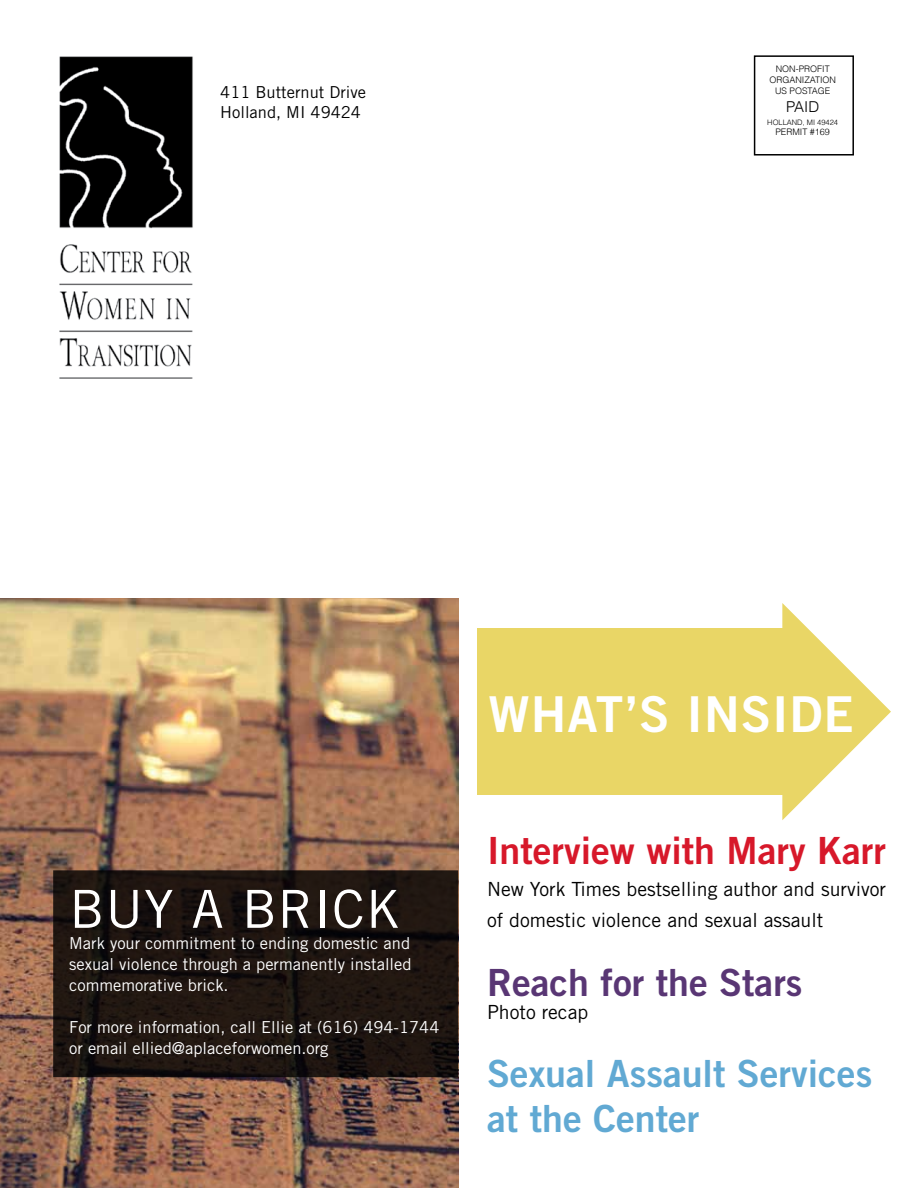
<style>
.page{position:relative;width:918px;height:1188px;background:#fff}
.page>*{position:absolute;margin:0;border:0;box-sizing:border-box;transform-origin:0 0}
.t1{font:52.5px "Trade Gothic LT Std";letter-spacing:.02em;color:#fff}
.t2{font:49.5px "Trade Gothic LT Std Bd 2";letter-spacing:.02em;color:#fff}
.t3{font:37.5px/45px "Trade Gothic LT Std Bd 2";color:#61a9d3}
.t4{font:37.5px "Trade Gothic LT Std Bd 2";color:#d7182a}
.t5{font:37.5px "Trade Gothic LT Std Bd 2";color:#593674}
.t6{font:19.5px/31.5px "Trade Gothic LT Std";color:#000}
.t7{font:16.5px/21px "Trade Gothic LT Std";color:#fff;text-align:justify}
.t8{font:16.5px/19.8px "Trade Gothic LT Std";color:#000}
.t9{font:300 15px "Helvetica";color:#000}
.t10{font:300 9px/10.8px "Helvetica";color:#000;text-align:center}
.t11{font:300 7.5px "Helvetica";color:#000}
</style>
<div class="page">
<img style="left:0;top:598px;width:459px;height:590px">
<div style="left:477px;top:628px;width:307px;height:167px;background:#e9d666"></div>
<svg style="left:782px;top:603px;width:109px;height:217px"></svg>
<img style="left:59px;top:56px;width:134px;height:323px">
<div style="left:754px;top:55px;width:100px;height:101px;border:2px solid #000"></div>
<svg style="left:56px;top:873px;width:399px;height:201px;background:#1c140f"></svg>
<div style="left:53px;top:870px;width:405px;height:207px;border:2px solid #000"></div>
<p class="t8" style="left:220px;top:82px;width:147px">411 Butternut Drive<br>Holland, MI 49424</p>
<p class="t10" style="left:769px;top:63px;width:68px">NON-PROFIT<br>ORGANIZATION<br>US POSTAGE</p>
<p class="t9" style="left:786px;top:95px;width:35px">PAID</p>
<p class="t11" style="left:767px;top:116px;width:72px">HOLLAND, MI 49424</p>
<p class="t10" style="left:775px;top:126px;width:56px">PERMIT #169</p>
<h1 class="t1" style="left:69px;top:877px;width:333px">BUY A BRICK</h1>
<p class="t7" style="left:69px;top:932px;width:344px">Mark your commitment to ending domestic and sexual violence through a permanently installed commemorative brick.</p>
<p class="t7" style="left:69px;top:1016px;width:372px">For more information, call Ellie at (616) 494-1744 or email ellied@aplaceforwomen.org</p>
<h2 class="t2" style="left:489px;top:684px;width:367px">WHAT’S INSIDE</h2>
<h3 class="t4" style="left:487px;top:828px;width:400px">Interview with Mary Karr</h3>
<p class="t6" style="left:487px;top:873px;width:400px">New York Times bestselling author and survivor of domestic violence and sexual assault</p>
<h3 class="t5" style="left:487px;top:959px;width:317px">Reach for the Stars</h3>
<p class="t6" style="left:487px;top:996px;width:103px">Photo recap</p>
<h3 class="t3" style="left:487px;top:1051px;width:387px">Sexual Assault Services at the Center</h3>
</div>
